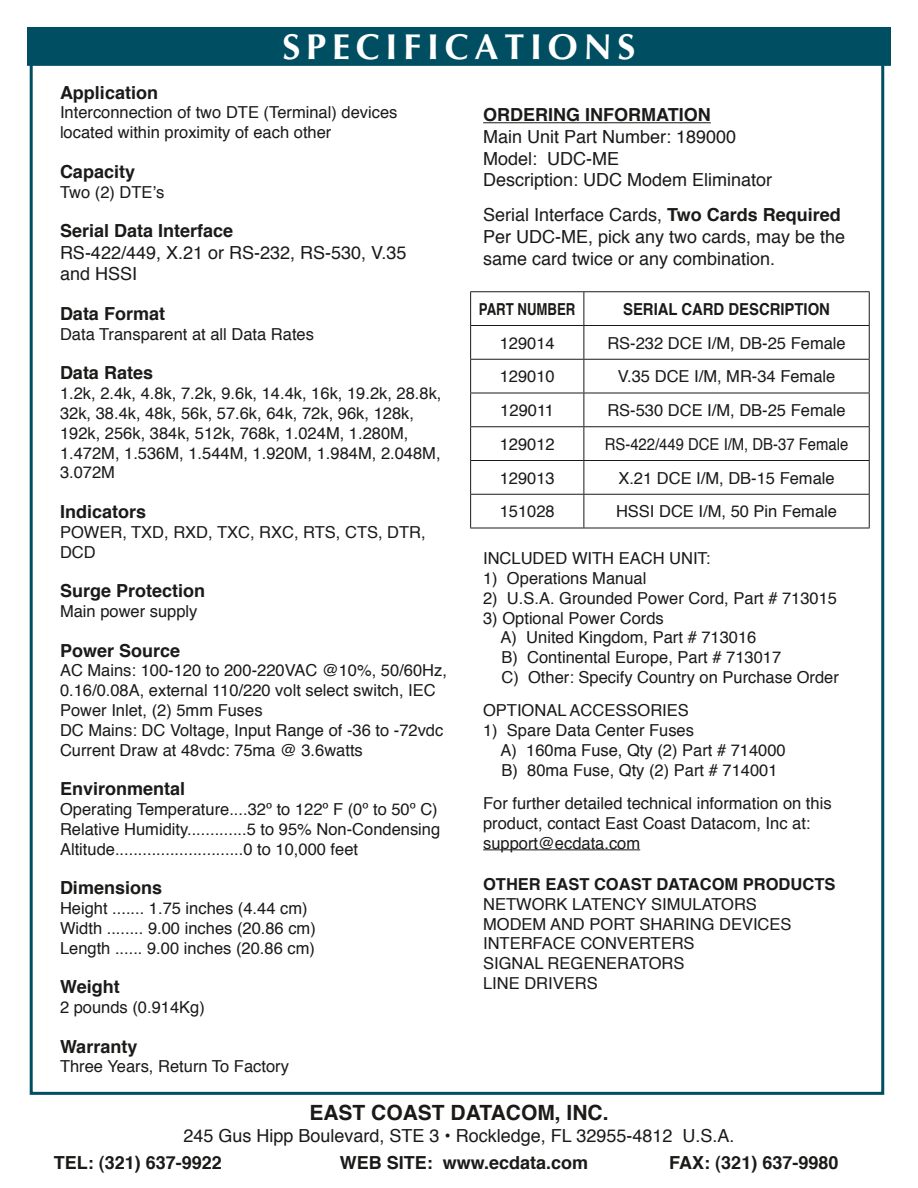
<style>
.page{position:relative;width:918px;height:1188px;background:#fff}
.page>*{position:absolute;margin:0;border:0;box-sizing:border-box;transform-origin:0 0}
.t1{font:700 36px "Optima";letter-spacing:.16em;color:#fff}
.t2{font:700 21px "Helvetica";color:#1b1a19}
.t3{font:18px/21.6px "Helvetica";color:#1b1a19}
.t4{font:700 18px "Helvetica";color:#1b1a19}
.t5{font:16.5px/19.8px "Helvetica";color:#1b1a19}
.t6{font:700 16.5px "Helvetica";color:#1b1a19}
.t7{font:16.5px "Helvetica";color:#1b1a19;scale:.9 1}
.t8{font:700 16.5px "Helvetica";color:#1b1a19;scale:.9 1}
.t9{font:700 16.5px "Helvetica";color:#1b1a19;scale:.8 1}
.t10{font:12px "Times";color:#1b1a19}
.s1{font-weight:700}
</style>
<div class="page">
<div style="left:30px;top:53px;width:854px;height:1042px;background:#fff;border:3px solid #004e62"></div>
<div style="left:27px;top:27px;width:864px;height:39px;background:#004e62;border:2px solid #004e62"></div>
<hr style="left:483px;top:122px;width:228px;height:1px;background:#1b1a19">
<hr style="left:483px;top:849px;width:157px;height:1px;background:#1b1a19">
<hr style="left:470px;top:291px;width:114px;height:1px;background:#1b1a19">
<hr style="left:584px;top:291px;width:286px;height:1px;background:#1b1a19">
<hr style="left:470px;top:325px;width:114px;height:1px;background:#1b1a19">
<hr style="left:584px;top:325px;width:286px;height:1px;background:#1b1a19">
<hr style="left:470px;top:359px;width:114px;height:1px;background:#1b1a19">
<hr style="left:584px;top:359px;width:286px;height:1px;background:#1b1a19">
<hr style="left:470px;top:393px;width:114px;height:1px;background:#1b1a19">
<hr style="left:584px;top:393px;width:286px;height:1px;background:#1b1a19">
<hr style="left:470px;top:426px;width:114px;height:1px;background:#1b1a19">
<hr style="left:584px;top:426px;width:286px;height:1px;background:#1b1a19">
<hr style="left:470px;top:460px;width:114px;height:1px;background:#1b1a19">
<hr style="left:584px;top:460px;width:286px;height:1px;background:#1b1a19">
<hr style="left:470px;top:494px;width:114px;height:1px;background:#1b1a19">
<hr style="left:584px;top:494px;width:286px;height:1px;background:#1b1a19">
<hr style="left:470px;top:528px;width:114px;height:1px;background:#1b1a19">
<hr style="left:584px;top:528px;width:286px;height:1px;background:#1b1a19">
<hr style="left:470px;top:292px;width:1px;height:33px;background:#1b1a19">
<hr style="left:470px;top:326px;width:1px;height:33px;background:#1b1a19">
<hr style="left:470px;top:360px;width:1px;height:33px;background:#1b1a19">
<hr style="left:470px;top:393px;width:1px;height:33px;background:#1b1a19">
<hr style="left:470px;top:427px;width:1px;height:33px;background:#1b1a19">
<hr style="left:470px;top:461px;width:1px;height:33px;background:#1b1a19">
<hr style="left:470px;top:495px;width:1px;height:33px;background:#1b1a19">
<hr style="left:584px;top:292px;width:1px;height:33px;background:#1b1a19">
<hr style="left:869px;top:292px;width:1px;height:33px;background:#1b1a19">
<hr style="left:584px;top:326px;width:1px;height:33px;background:#1b1a19">
<hr style="left:869px;top:326px;width:1px;height:33px;background:#1b1a19">
<hr style="left:584px;top:360px;width:1px;height:33px;background:#1b1a19">
<hr style="left:869px;top:360px;width:1px;height:33px;background:#1b1a19">
<hr style="left:584px;top:393px;width:1px;height:33px;background:#1b1a19">
<hr style="left:869px;top:393px;width:1px;height:33px;background:#1b1a19">
<hr style="left:584px;top:427px;width:1px;height:33px;background:#1b1a19">
<hr style="left:869px;top:427px;width:1px;height:33px;background:#1b1a19">
<hr style="left:584px;top:461px;width:1px;height:33px;background:#1b1a19">
<hr style="left:869px;top:461px;width:1px;height:33px;background:#1b1a19">
<hr style="left:584px;top:495px;width:1px;height:33px;background:#1b1a19">
<hr style="left:869px;top:495px;width:1px;height:33px;background:#1b1a19">
<h1 class="t1" style="left:283px;top:26px;width:354px">SPECIFICATIONS</h1>
<p class="t4" style="left:60px;top:78px;width:100px">Application</p>
<p class="t5" style="left:60px;top:103px;width:339px">Interconnection of two DTE (Terminal) devices located within proximity of each other</p>
<p class="t4" style="left:60px;top:157px;width:77px">Capacity</p>
<p class="t5" style="left:60px;top:182px;width:106px">Two (2) DTE’s</p>
<p class="t4" style="left:60px;top:216px;width:175px">Serial Data Interface</p>
<p class="t3" style="left:60px;top:242px;width:348px">RS-422/449, X.21 or RS-232, RS-530, V.35 and HSSI</p>
<p class="t4" style="left:60px;top:299px;width:107px">Data Format</p>
<p class="t5" style="left:60px;top:325px;width:256px">Data Transparent at all Data Rates</p>
<p class="t4" style="left:60px;top:359px;width:95px">Data Rates</p>
<p class="t5" style="left:60px;top:384px;width:383px">1.2k, 2.4k, 4.8k, 7.2k, 9.6k, 14.4k, 16k, 19.2k, 28.8k, 32k, 38.4k, 48k, 56k, 57.6k, 64k, 72k, 96k, 128k, 192k, 256k, 384k, 512k, 768k, 1.024M, 1.280M, 1.472M, 1.536M, 1.544M, 1.920M, 1.984M, 2.048M, 3.072M</p>
<p class="t4" style="left:60px;top:497px;width:88px">Indicators</p>
<p class="t5" style="left:60px;top:523px;width:367px">POWER, TXD, RXD, TXC, RXC, RTS, CTS, DTR,<br>DCD</p>
<p class="t4" style="left:60px;top:576px;width:147px">Surge Protection</p>
<p class="t5" style="left:60px;top:602px;width:139px">Main power supply</p>
<p class="t4" style="left:60px;top:636px;width:122px">Power Source</p>
<p class="t5" style="left:60px;top:661px;width:388px">AC Mains: 100-120 to 200-220VAC @10%, 50/60Hz, 0.16/0.08A, external 110/220 volt select switch, IEC Power Inlet, (2) 5mm Fuses<br>DC Mains: DC Voltage, Input Range of -36 to -72vdc Current Draw at 48vdc: 75ma @ 3.6watts</p>
<p class="t4" style="left:60px;top:774px;width:127px">Environmental</p>
<p class="t5" style="left:60px;top:800px;width:382px">Operating Temperature....32º to 122º F (0º to 50º C)<br>Relative Humidity.............5 to 95% Non-Condensing<br>Altitude............................0 to 10,000 feet</p>
<p class="t4" style="left:60px;top:873px;width:104px">Dimensions</p>
<p class="t5" style="left:60px;top:899px;width:257px">Height ....... 1.75 inches (4.44 cm)<br>Width ........ 9.00 inches (20.86 cm)<br>Length ...... 9.00 inches (20.86 cm)</p>
<p class="t4" style="left:60px;top:972px;width:61px">Weight</p>
<p class="t5" style="left:60px;top:998px;width:146px">2 pounds (0.914Kg)</p>
<p class="t4" style="left:60px;top:1032px;width:79px">Warranty</p>
<p class="t5" style="left:60px;top:1057px;width:231px">Three Years, Return To Factory</p>
<p class="t2" style="left:309px;top:1096px;width:301px">EAST COAST DATACOM, INC.</p>
<p class="t3" style="left:184px;top:1125px;width:552px">245 Gus Hipp Boulevard, STE 3 • Rockledge, FL 32955-4812 U.S.A.</p>
<p class="t4" style="left:483px;top:101px;width:229px">ORDERING INFORMATION</p>
<p class="t3" style="left:483px;top:126px;width:291px">Main Unit Part Number: 189000<br>Model: UDC-ME<br>Description: UDC Modem Eliminator</p>
<p class="t3" style="left:483px;top:205px;width:364px">Serial Interface Cards, <span class="s1">Two Cards Required<br></span>Per UDC-ME, pick any two cards, may be the same card twice or any combination.</p>
<p class="t9" style="left:479px;top:296px;width:122px">PART NUMBER</p>
<p class="t8" style="left:623px;top:296px;width:231px">SERIAL CARD DESCRIPTION</p>
<p class="t5" style="left:500px;top:333px;width:57px">129014</p>
<p class="t5" style="left:607px;top:333px;width:240px">RS-232 DCE I/M, DB-25 Female</p>
<p class="t5" style="left:500px;top:367px;width:57px">129010</p>
<p class="t5" style="left:618px;top:367px;width:219px">V.35 DCE I/M, MR-34 Female</p>
<p class="t5" style="left:500px;top:401px;width:55px">129011</p>
<p class="t5" style="left:607px;top:401px;width:240px">RS-530 DCE I/M, DB-25 Female</p>
<p class="t5" style="left:500px;top:435px;width:57px">129012</p>
<p class="t7" style="left:605px;top:431px;width:272px">RS-422/449 DCE I/M, DB-37 Female</p>
<p class="t5" style="left:500px;top:468px;width:57px">129013</p>
<p class="t5" style="left:618px;top:468px;width:218px">X.21 DCE I/M, DB-15 Female</p>
<p class="t5" style="left:500px;top:502px;width:57px">151028</p>
<p class="t5" style="left:616px;top:502px;width:222px">HSSI DCE I/M, 50 Pin Female</p>
<p class="t5" style="left:483px;top:549px;width:229px">INCLUDED WITH EACH UNIT:</p>
<p class="t5" style="left:483px;top:569px;width:165px">1) Operations Manual</p>
<p class="t5" style="left:483px;top:589px;width:356px">2) U.S.A. Grounded Power Cord, Part # 713015</p>
<p class="t5" style="left:501px;top:608px;width:340px;text-indent:-17px">3) Optional Power Cords<br>A) United Kingdom, Part # 713016<br>B) Continental Europe, Part # 713017<br>C) Other: Specify Country on Purchase Order</p>
<p class="t5" style="left:483px;top:701px;width:207px">OPTIONAL ACCESSORIES</p>
<p class="t5" style="left:501px;top:721px;width:287px;text-indent:-17px">1) Spare Data Center Fuses<br>A) 160ma Fuse, Qty (2) Part # 714000<br>B) 80ma Fuse, Qty (2) Part # 714001</p>
<p class="t5" style="left:483px;top:794px;width:350px">For further detailed technical information on this product, contact East Coast Datacom, Inc at: support@ecdata.com</p>
<p class="t6" style="left:483px;top:871px;width:354px">OTHER EAST COAST DATACOM PRODUCTS</p>
<p class="t5" style="left:483px;top:895px;width:310px">NETWORK LATENCY SIMULATORS<br>MODEM AND PORT SHARING DEVICES<br>INTERFACE CONVERTERS<br>SIGNAL REGENERATORS<br>LINE DRIVERS</p>
<p class="t10" style="left:486px;top:808px;width:355px">SPECIFICATIONS ARE SUBJECT TO CHANGE WITHOUT NOTICE</p>
<p class="t4" style="left:54px;top:1148px;width:170px">TEL: (321) 637-9922</p>
<p class="t4" style="left:340px;top:1148px;width:250px">WEB SITE: www.ecdata.com</p>
<p class="t4" style="left:669px;top:1148px;width:171px">FAX: (321) 637-9980</p>
</div>
